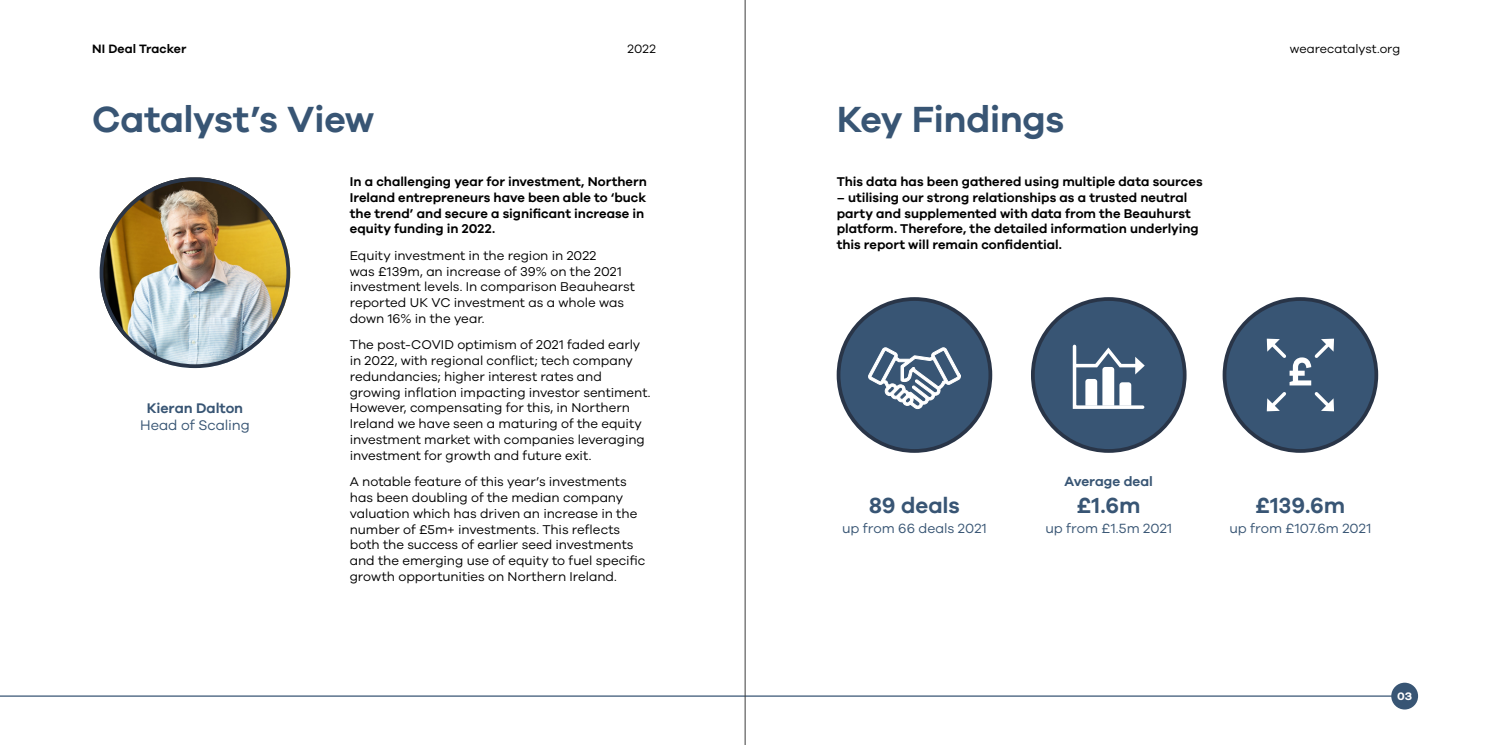
<style>
.page{position:relative;width:1489px;height:745px;background:#fff}
.page>*{position:absolute;margin:0;border:0;box-sizing:border-box;transform-origin:0 0}
.t1{font:600 37.5px "Galano Grotesque";letter-spacing:-.015em;color:#385574}
.t2{font:600 22.5px "Galano Grotesque";letter-spacing:-.005em;color:#385574}
.t3{font:14.38px "Galano Grotesque";letter-spacing:-.005em;color:#385574}
.t4{font:600 14.38px "Galano Grotesque";letter-spacing:-.005em;color:#385574}
.t5{font:13.75px "Galano Grotesque";letter-spacing:.005em;color:#385574}
.t6{font:600 13.75px "Galano Grotesque";color:#385574}
.t7{font:13.12px/15.8px "Galano Grotesque";letter-spacing:-.005em;color:#000}
.t8{font:600 13.12px/15.8px "Galano Grotesque";color:#000}
.t9{font:12.5px "Galano Grotesque";color:#000}
.t10{font:600 12.5px "Galano Grotesque";color:#000}
.t11{font:700 12.5px "Bicyclette";color:#fff}
</style>
<div class="page">
<div style="left:1224px;top:299px;width:152px;height:151px;background:#385574;border-radius:50%"></div>
<div style="left:1222px;top:297px;width:155px;height:155px;border:4px solid #293548;border-radius:50%"></div>
<div style="left:1032px;top:299px;width:152px;height:151px;background:#385574;border-radius:50%"></div>
<div style="left:1030px;top:297px;width:156px;height:155px;border:4px solid #293548;border-radius:50%"></div>
<hr style="left:0;top:695px;width:1412px;height:1px;background:#385574">
<div style="left:1391px;top:682px;width:26px;height:27px;background:#385574;border-radius:50%"></div>
<div style="left:838px;top:299px;width:152px;height:151px;background:#385574;border-radius:50%"></div>
<div style="left:836px;top:297px;width:156px;height:155px;border:4px solid #293548;border-radius:50%"></div>
<img style="left:101px;top:177px;width:189px;height:191px">
<div style="left:100px;top:177px;width:190px;height:191px;border:4px solid #293548;border-radius:50%"></div>
<svg style="left:1266px;top:338px;width:68px;height:73px"></svg>
<svg style="left:1072px;top:344px;width:73px;height:65px"></svg>
<svg style="left:868px;top:347px;width:92px;height:61px"></svg>
<hr style="left:744px;top:0;width:1px;height:744px;background:#3c3c3b">
<p class="t10" style="left:92px;top:41px;width:96px">NI Deal Tracker</p>
<p class="t9" style="left:1289px;top:41px;width:112px">wearecatalyst.org</p>
<p class="t9" style="left:627px;top:41px;width:30px">2022</p>
<h1 class="t1" style="left:92px;top:96px;width:284px">Catalyst’s View</h1>
<p class="t4" style="left:147px;top:398px;width:98px">Kieran Dalton</p>
<p class="t3" style="left:140px;top:416px;width:111px">Head of Scaling</p>
<p class="t8" style="left:350px;top:173px;width:298px">In a challenging year for investment, Northern Ireland entrepreneurs have been able to ‘buck the trend’ and secure a significant increase in equity funding in 2022.</p>
<p class="t7" style="left:350px;top:247px;width:287px">Equity investment in the region in 2022<br>was £139m, an increase of 39% on the 2021 investment levels. In comparison Beauhearst reported UK VC investment as a whole was down 16% in the year.</p>
<p class="t7" style="left:350px;top:336px;width:302px">The post-COVID optimism of 2021 faded early in 2022, with regional conflict; tech company redundancies; higher interest rates and growing inflation impacting investor sentiment.<br>However, compensating for this, in Northern Ireland we have seen a maturing of the equity investment market with companies leveraging investment for growth and future exit.</p>
<p class="t7" style="left:350px;top:473px;width:297px">A notable feature of this year’s investments has been doubling of the median company valuation which has driven an increase in the number of £5m+ investments. This reflects both the success of earlier seed investments and the emerging use of equity to fuel specific growth opportunities on Northern Ireland.</p>
<h1 class="t1" style="left:836px;top:96px;width:229px">Key Findings</h1>
<p class="t8" style="left:836px;top:173px;width:367px">This data has been gathered using multiple data sources</p>
<p class="t8" style="left:836px;top:189px;width:363px">– utilising our strong relationships as a trusted neutral party and supplemented with data from the Beauhurst platform. Therefore, the detailed information underlying this report will remain confidential.</p>
<h2 class="t2" style="left:869px;top:491px;width:92px">89 deals</h2>
<p class="t5" style="left:842px;top:519px;width:146px">up from 66 deals 2021</p>
<p class="t6" style="left:1064px;top:472px;width:90px">Average deal</p>
<h2 class="t2" style="left:1076px;top:491px;width:65px">£1.6m</h2>
<p class="t5" style="left:1045px;top:519px;width:128px">up from £1.5m 2021</p>
<h2 class="t2" style="left:1255px;top:491px;width:91px">£139.6m</h2>
<p class="t5" style="left:1229px;top:519px;width:143px">up from £107.6m 2021</p>
<p class="t11" style="left:1396px;top:688px;width:17px">03</p>
</div>
